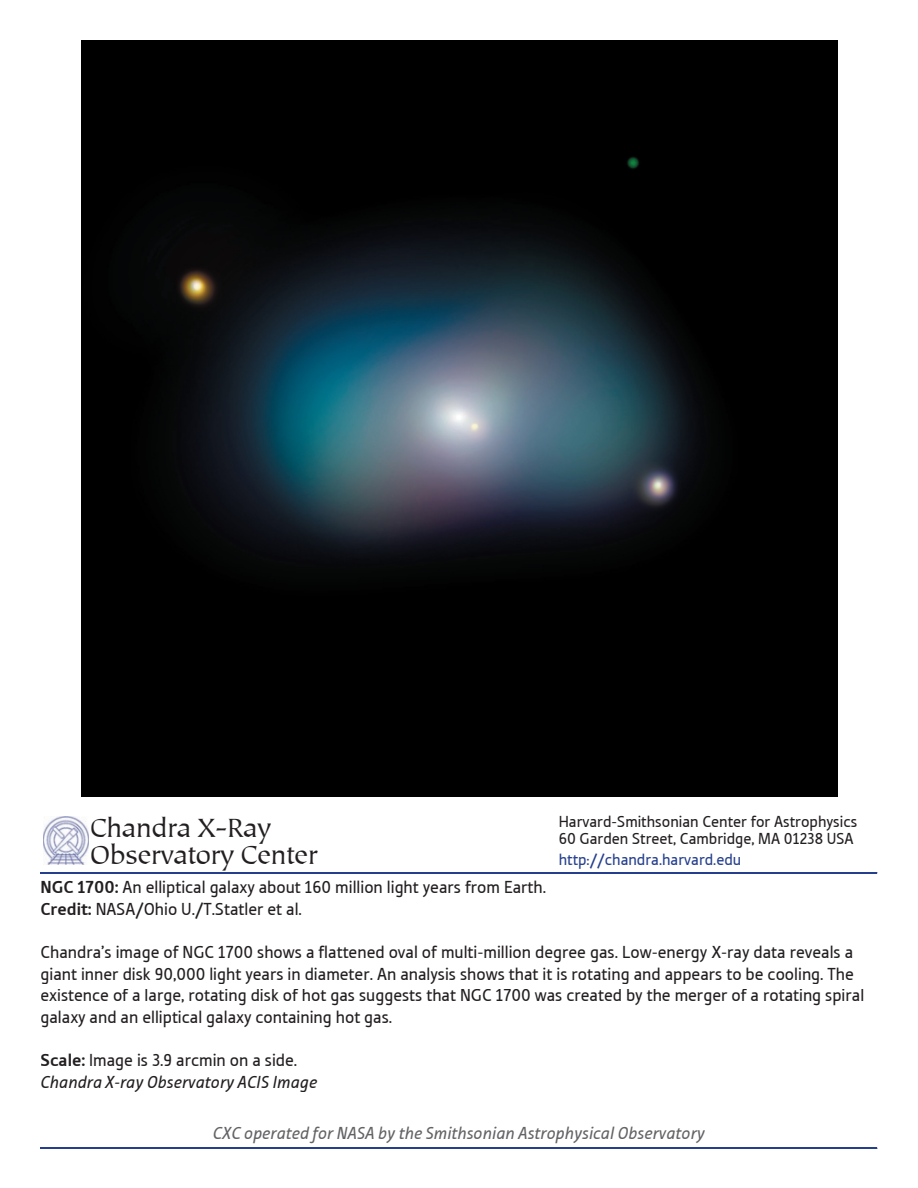
<style>
.page{position:relative;width:918px;height:1188px;background:#fff}
.page>*{position:absolute;margin:0;border:0;box-sizing:border-box;transform-origin:0 0}
.t1{font:27px "Tiepolo ITCTT Book";color:#231f20}
.t2{font:18px/21.6px "Tabula ITCTT Book";color:#231f20}
.t3{font:italic 18px "Tabula ITCTT Book";color:#636366}
.t4{font:italic 18px "Tabula ITCTT Book";color:#231f20}
.t5{font:16.5px "Tabula ITCTT Book";color:#231f20}
.t6{font:16.5px "Tabula ITCTT Book";color:#253f8e}
.s1{font-family:"Tabula ITCTT Bold"}
</style>
<div class="page">
<hr style="left:91px;top:843px;width:180px;height:1px;background:#231f20">
<hr style="left:40px;top:872px;width:838px;height:2px;background:#253f8e">
<hr style="left:40px;top:1148px;width:838px;height:1px;background:#253f8e">
<img style="left:82px;top:40px;width:756px;height:756px">
<img style="left:44px;top:817px;width:44px;height:48px">
<p class="t5" style="left:559px;top:812px;width:300px">Harvard-Smithsonian Center for Astrophysics</p>
<h1 class="t1" style="left:90px;top:812px;width:182px">Chandra X-Ray</h1>
<p class="t5" style="left:559px;top:829px;width:296px">60 Garden Street, Cambridge, MA 01238 USA</p>
<h1 class="t1" style="left:90px;top:839px;width:229px">Observatory Center</h1>
<p class="t6" style="left:559px;top:850px;width:184px">http://chandra.harvard.edu</p>
<h2 class="t2" style="left:40px;top:876px;width:507px"><span class="s1">NGC 1700:</span> An elliptical galaxy about 160 million light years from Earth.<br><span class="s1">Credit:</span> NASA/Ohio U./T.Statler et al.</h2>
<p class="t2" style="left:40px;top:941px;width:825px">Chandra’s image of NGC 1700 shows a flattened oval of multi-million degree gas. Low-energy X-ray data reveals a giant inner disk 90,000 light years in diameter. An analysis shows that it is rotating and appears to be cooling. The existence of a large, rotating disk of hot gas suggests that NGC 1700 was created by the merger of a rotating spiral galaxy and an elliptical galaxy containing hot gas.</p>
<p class="t2" style="left:40px;top:1049px;width:258px"><span class="s1">Scale:</span> Image is 3.9 arcmin on a side.</p>
<p class="t4" style="left:40px;top:1071px;width:278px">Chandra X-ray Observatory ACIS Image</p>
<p class="t3" style="left:213px;top:1122px;width:494px">CXC operated for NASA by the Smithsonian Astrophysical Observatory</p>
</div>
